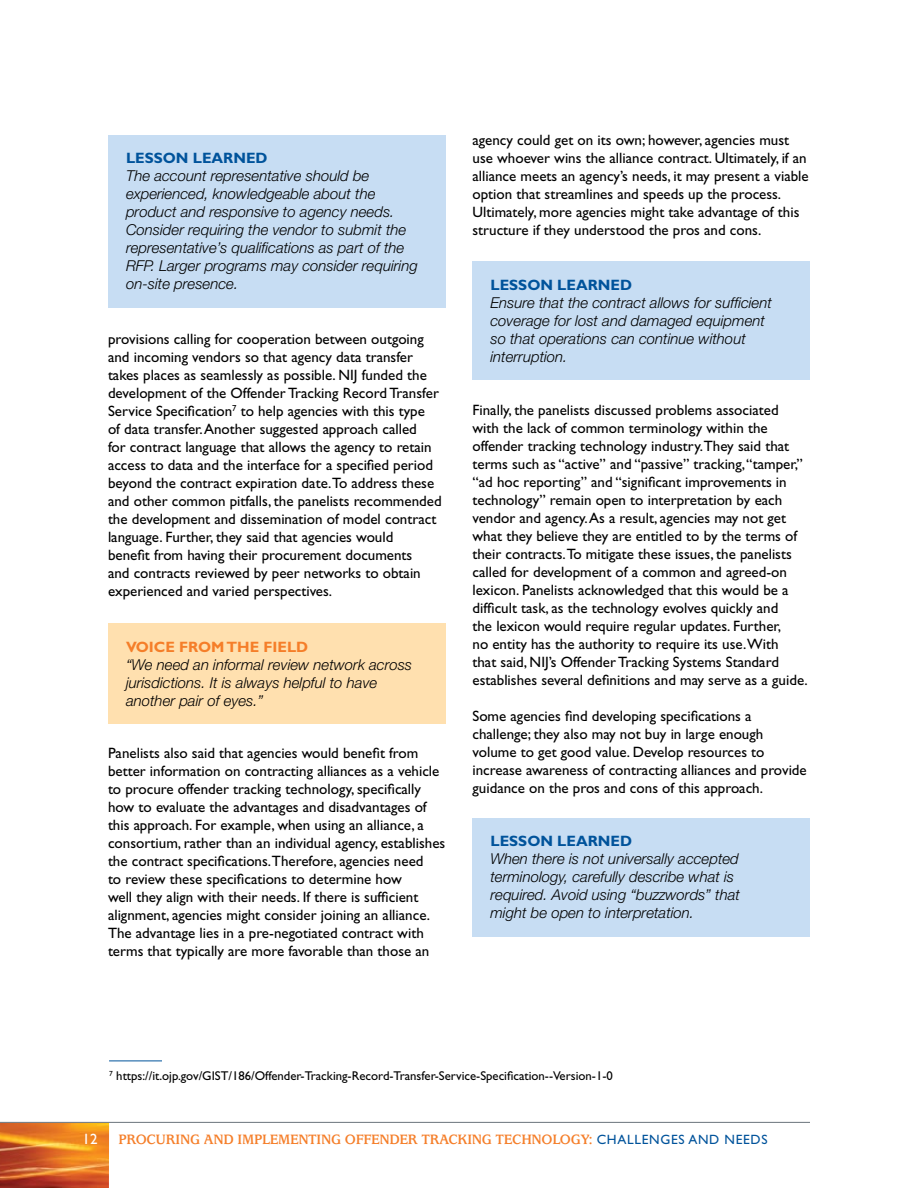
<style>
.page{position:relative;width:918px;height:1188px;background:#fff}
.page>*{position:absolute;margin:0;border:0;box-sizing:border-box;transform-origin:0 0}
.body_text{font:15px/18px "Gill Sans Std";color:#000}
.pullquote_text{font:italic 300 15px/18px "Helvetica Neue LT Std";color:#000}
.t1{font:700 15px "Usherwood Std";letter-spacing:-.02em;color:#f57e29}
.Lessons_Hd{font:700 15px "Gill Sans Std";color:#00539b}
.Voices_hd{font:700 15px "Gill Sans Std";color:#f57e29}
.t2{font:15px "Gill Sans Std";color:#fff}
.footnote{font:12.75px "Gill Sans Std";color:#000}
.s1{font-family:"Gill Sans Std";font-weight:400;font-size:13.5px;color:#00539b}
</style>
<div class="page">
<img style="left:0;top:1123px;width:109px;height:65px">
<div style="left:472px;top:261px;width:338px;height:119px;background:#c7ddf3"></div>
<div style="left:472px;top:818px;width:338px;height:118px;background:#c7ddf3"></div>
<div style="left:108px;top:135px;width:338px;height:172px;background:#c7ddf3"></div>
<div style="left:108px;top:624px;width:338px;height:100px;background:#ffe0af"></div>
<hr style="left:109px;top:1061px;width:53px;height:1px;background:#00539b">
<hr style="left:0;top:1122px;width:810px;height:1px;background:#6a737b">
<p class="Lessons_Hd" style="left:126px;top:149px;width:143px">LESSON LEARNED</p>
<p class="pullquote_text" style="left:126px;top:167px;width:293px">The account representative should be experienced, knowledgeable about the product and responsive to agency needs.<br>Consider requiring the vendor to submit the representative’s qualifications as part of the RFP. Larger programs may consider requiring on-site presence.</p>
<p class="body_text" style="left:108px;top:330px;width:335px">provisions calling for cooperation between outgoing and incoming vendors so that agency data transfer takes places as seamlessly as possible. NIJ funded the development of the Offender Tracking Record Transfer Service Specification<sup>7</sup> to help agencies with this type<br>of data transfer. Another suggested approach called<br>for contract language that allows the agency to retain access to data and the interface for a specified period beyond the contract expiration date.To address these and other common pitfalls, the panelists recommended the development and dissemination of model contract language. Further, they said that agencies would<br>benefit from having their procurement documents<br>and contracts reviewed by peer networks to obtain experienced and varied perspectives.</p>
<p class="Voices_hd" style="left:126px;top:638px;width:184px">VOICE FROM THE FIELD</p>
<p class="pullquote_text" style="left:126px;top:655px;width:288px">“We need an informal review network across jurisdictions. It is always helpful to have another pair of eyes.”</p>
<p class="body_text" style="left:108px;top:744px;width:339px">Panelists also said that agencies would benefit from better information on contracting alliances as a vehicle to procure offender tracking technology, specifically how to evaluate the advantages and disadvantages of this approach. For example, when using an alliance, a consortium, rather than an individual agency, establishes the contract specifications.Therefore, agencies need<br>to review these specifications to determine how<br>well they align with their needs. If there is sufficient alignment, agencies might consider joining an alliance.<br>The advantage lies in a pre-negotiated contract with terms that typically are more favorable than those an</p>
<p class="body_text" style="left:472px;top:131px;width:338px">agency could get on its own; however, agencies must use whoever wins the alliance contract. Ultimately, if an alliance meets an agency’s needs, it may present a viable option that streamlines and speeds up the process.<br>Ultimately, more agencies might take advantage of this structure if they understood the pros and cons.</p>
<p class="Lessons_Hd" style="left:490px;top:276px;width:143px">LESSON LEARNED</p>
<p class="pullquote_text" style="left:490px;top:293px;width:283px">Ensure that the contract allows for sufficient coverage for lost and damaged equipment so that operations can continue without interruption.</p>
<p class="body_text" style="left:472px;top:401px;width:337px">Finally, the panelists discussed problems associated with the lack of common terminology within the offender tracking technology industry.They said that terms such as “active” and “passive” tracking, “tamper,” “ad hoc reporting” and “significant improvements in technology” remain open to interpretation by each vendor and agency. As a result, agencies may not get what they believe they are entitled to by the terms of their contracts.To mitigate these issues, the panelists called for development of a common and agreed-on lexicon. Panelists acknowledged that this would be a difficult task, as the technology evolves quickly and<br>the lexicon would require regular updates. Further,<br>no entity has the authority to require its use.With<br>that said, NIJ’s Offender Tracking Systems Standard establishes several definitions and may serve as a guide.</p>
<p class="body_text" style="left:472px;top:707px;width:336px">Some agencies find developing specifications a challenge; they also may not buy in large enough volume to get good value. Develop resources to increase awareness of contracting alliances and provide guidance on the pros and cons of this approach.</p>
<p class="Lessons_Hd" style="left:490px;top:832px;width:143px">LESSON LEARNED</p>
<p class="pullquote_text" style="left:490px;top:850px;width:251px">When there is not universally accepted terminology, carefully describe what is required. Avoid using “buzzwords” that might be open to interpretation.</p>
<p class="footnote" style="left:109px;top:1069px;width:505px"><sup>7</sup> https://it.ojp.gov/GIST/186/Offender-Tracking-Record-Transfer-Service-Specification--Version-1-0</p>
<p class="t2" style="left:82px;top:1131px;width:16px">12</p>
<p class="t1" style="left:118px;top:1131px;width:651px">PROCURING AND IMPLEMENTING OFFENDER TRACKING TECHNOLOGY: <span class="s1">CHALLENGES AND NEEDS</span></p>
</div>
